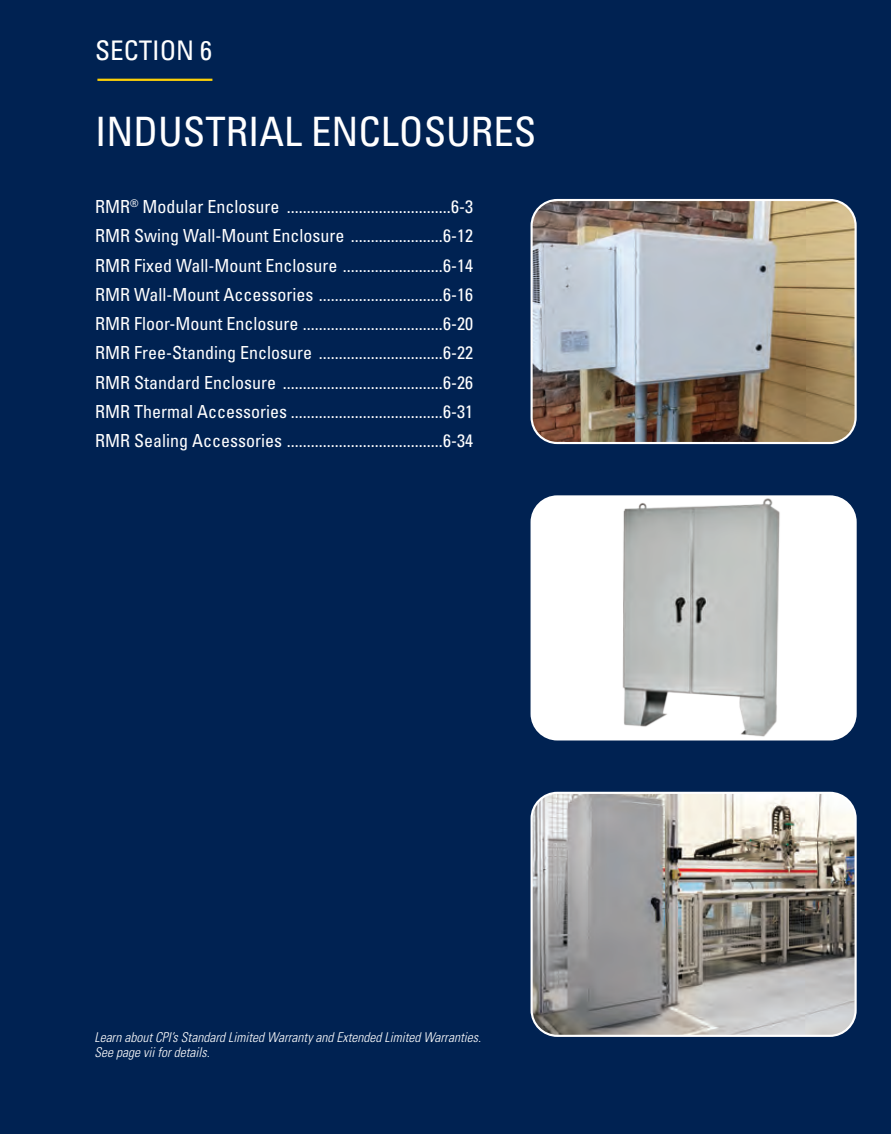
<style>
.page{position:relative;width:891px;height:1134px;background:#002252}
.page>*{position:absolute;margin:0;border:0;box-sizing:border-box;transform-origin:0 0}
.t1{font:condensed 40.5px "Univers LT Std";color:#fff}
.t2{font:condensed 27px "Univers LT Std";color:#fff}
.t3{font:condensed 18px/29.2px "Univers LT Std";color:#fff;text-align:justify}
.t4{font:italic 300 condensed 13.5px/14.6px "Univers LT Std";color:#fff}
</style>
<div class="page">
<hr style="left:97px;top:79px;width:115px;height:2px;background:#fdd008">
<img style="left:532px;top:793px;width:322px;height:242px">
<div style="left:531px;top:792px;width:326px;height:245px;border:2px solid #fff;border-radius:26px"></div>
<div style="left:532px;top:496px;width:324px;height:243px;background:#fff;border-radius:26px"></div>
<img style="left:622px;top:498px;width:158px;height:239px">
<div style="left:531px;top:495px;width:326px;height:246px;border:2px solid #fff;border-radius:26px"></div>
<img style="left:532px;top:200px;width:322px;height:243px">
<div style="left:531px;top:199px;width:326px;height:245px;border:2px solid #fff;border-radius:26px"></div>
<h2 class="t2" style="left:95px;top:33px;width:119px">SECTION 6</h2>
<h1 class="t1" style="left:95px;top:106px;width:443px">INDUSTRIAL ENCLOSURES</h1>
<p class="t3" style="left:95px;top:192px;width:380px">RMR<sup>®</sup> Modular Enclosure .........................................6-3<br>RMR Swing Wall-Mount Enclosure .......................6-12<br>RMR Fixed Wall-Mount Enclosure .........................6-14<br>RMR Wall-Mount Accessories ...............................6-16<br>RMR Floor-Mount Enclosure ...................................6-20<br>RMR Free-Standing Enclosure ...............................6-22<br>RMR Standard Enclosure ........................................6-26<br>RMR Thermal Accessories ......................................6-31<br>RMR Sealing Accessories .......................................6-34</p>
<p class="t4" style="left:94px;top:1030px;width:388px">Learn about CPI’s Standard Limited Warranty and Extended Limited Warranties.<br>See page vii for details.</p>
</div>
